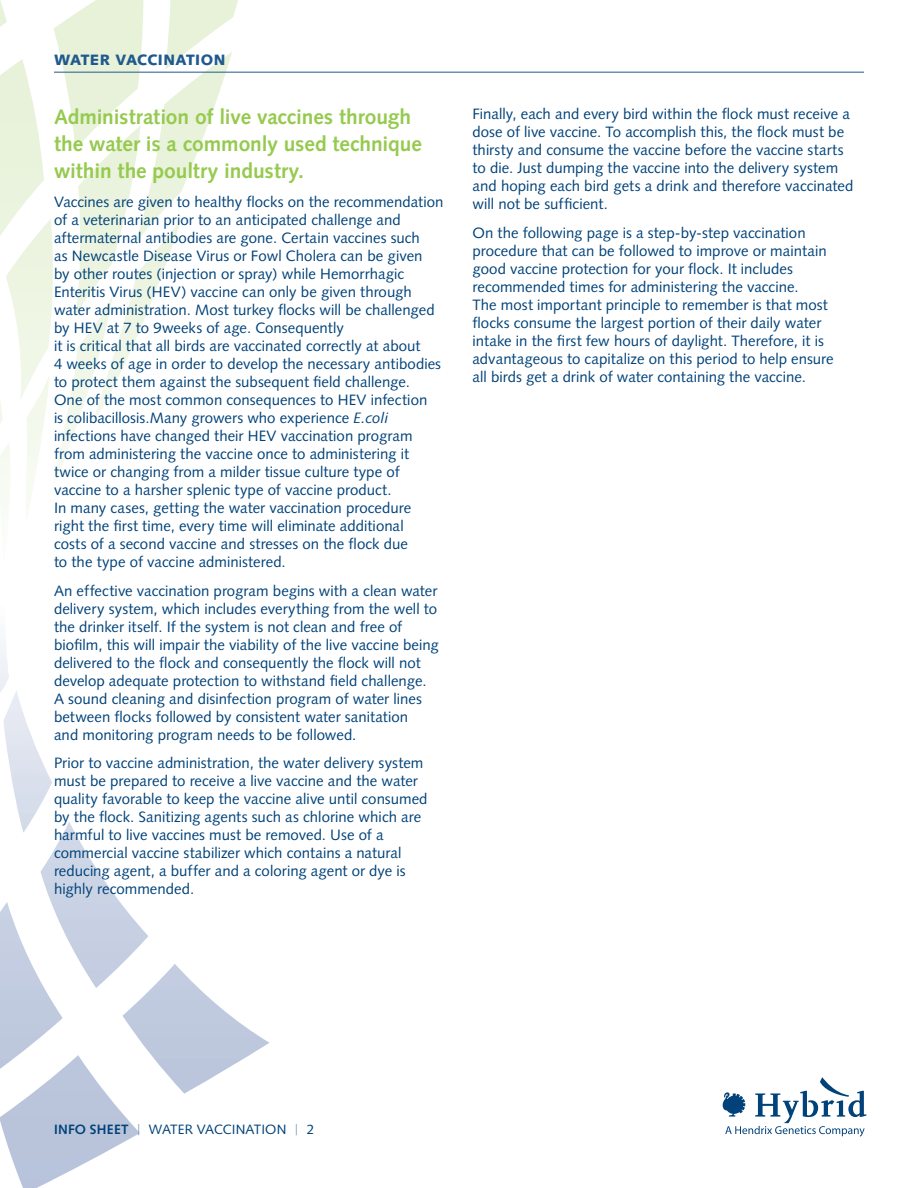
<style>
.page{position:relative;width:918px;height:1188px;background:#fff}
.page>*{position:absolute;margin:0;border:0;box-sizing:border-box;transform-origin:0 0}
.t1{font:700 21px/27px "Syntax";letter-spacing:-.005em;color:#96ca4f}
.t2{font:15px/18px "Syntax";color:#004279}
.t3{font:900 15px "Syntax";letter-spacing:.03em;color:#20598e}
.t4{font:13.5px "Syntax";color:#004279}
.t5{font:13.5px "Syntax";color:#6a86b1}
.s1{font-style:italic}
.s2{font-weight:700}
.s3{color:#6a86b1}
.s4{color:#004279}
</style>
<div class="page">
<svg style="left:0;top:0;width:238px;height:503px"></svg>
<svg style="left:0;top:643px;width:270px;height:545px"></svg>
<svg style="left:723px;top:1077px;width:143px;height:60px"></svg>
<hr style="left:54px;top:72px;width:810px;height:1px;background:#20598e">
<p class="t3" style="left:54px;top:51px;width:173px">WATER VACCINATION</p>
<h1 class="t1" style="left:54px;top:103px;width:369px">Administration of live vaccines through the water is a commonly used technique within the poultry industry.</h1>
<p class="t2" style="left:54px;top:193px;width:391px">Vaccines are given to healthy flocks on the recommendation of a veterinarian prior to an anticipated challenge and aftermaternal antibodies are gone. Certain vaccines such<br>as Newcastle Disease Virus or Fowl Cholera can be given<br>by other routes (injection or spray) while Hemorrhagic Enteritis Virus (HEV) vaccine can only be given through water administration. Most turkey flocks will be challenged by HEV at 7 to 9weeks of age. Consequently<br>it is critical that all birds are vaccinated correctly at about<br>4 weeks of age in order to develop the necessary antibodies to protect them against the subsequent field challenge.<br>One of the most common consequences to HEV infection<br>is colibacillosis.Many growers who experience <span class="s1">E.coli </span>infections have changed their HEV vaccination program from administering the vaccine once to administering it twice or changing from a milder tissue culture type of vaccine to a harsher splenic type of vaccine product.<br>In many cases, getting the water vaccination procedure right the first time, every time will eliminate additional<br>costs of a second vaccine and stresses on the flock due<br>to the type of vaccine administered.</p>
<p class="t2" style="left:54px;top:581px;width:386px">An effective vaccination program begins with a clean water delivery system, which includes everything from the well to the drinker itself. If the system is not clean and free of biofilm, this will impair the viability of the live vaccine being delivered to the flock and consequently the flock will not develop adequate protection to withstand field challenge.<br>A sound cleaning and disinfection program of water lines between flocks followed by consistent water sanitation<br>and monitoring program needs to be followed.</p>
<p class="t2" style="left:54px;top:754px;width:375px">Prior to vaccine administration, the water delivery system must be prepared to receive a live vaccine and the water quality favorable to keep the vaccine alive until consumed by the flock. Sanitizing agents such as chlorine which are harmful to live vaccines must be removed. Use of a commercial vaccine stabilizer which contains a natural reducing agent, a buffer and a coloring agent or dye is highly recommended.</p>
<p class="t2" style="left:472px;top:105px;width:382px">Finally, each and every bird within the flock must receive a dose of live vaccine. To accomplish this, the flock must be thirsty and consume the vaccine before the vaccine starts to die. Just dumping the vaccine into the delivery system and hoping each bird gets a drink and therefore vaccinated will not be sufficient.</p>
<p class="t2" style="left:472px;top:224px;width:363px">On the following page is a step-by-step vaccination procedure that can be followed to improve or maintain good vaccine protection for your flock. It includes recommended times for administering the vaccine.<br>The most important principle to remember is that most flocks consume the largest portion of their daily water intake in the first few hours of daylight. Therefore, it is advantageous to capitalize on this period to help ensure all birds get a drink of water containing the vaccine.</p>
<p class="t4" style="left:54px;top:1121px;width:160px"><span class="s2">INFO SHEET</span> <span class="s3">|</span> Water Vaccination</p>
<p class="t5" style="left:293px;top:1119px;width:23px">| <span class="s4">2</span></p>
</div>
